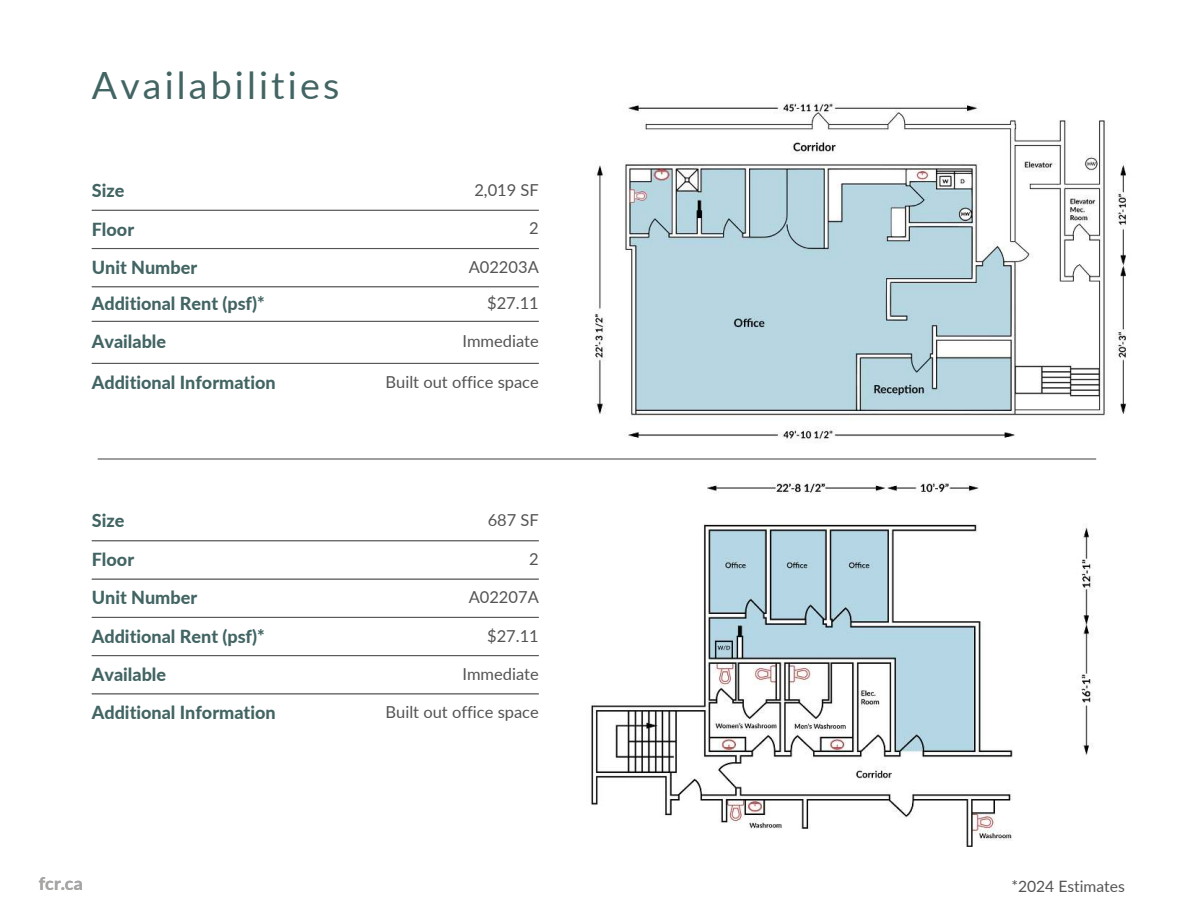
<style>
.page{position:relative;width:1188px;height:918px;background:#fff}
.page>*{position:absolute;margin:0;border:0;box-sizing:border-box;transform-origin:0 0}
.t1{font:37.5px "Lato";letter-spacing:.085em;color:#426564}
.t2{font:800 18px "Lato";color:#426564}
.t3{font:700 18px "Lato";color:#a6a5a3}
.t4{font:16.5px "Lato";color:#545454}
.t5{font:15.6px "Lato";color:#545454}
</style>
<div class="page">
<hr style="left:92px;top:210px;width:447px;height:1px;background:#545454">
<hr style="left:92px;top:248px;width:447px;height:1px;background:#545454">
<hr style="left:92px;top:286px;width:447px;height:1px;background:#545454">
<hr style="left:92px;top:321px;width:447px;height:1px;background:#545454">
<hr style="left:92px;top:363px;width:447px;height:1px;background:#545454">
<hr style="left:92px;top:540px;width:447px;height:1px;background:#545454">
<hr style="left:92px;top:579px;width:447px;height:1px;background:#545454">
<hr style="left:92px;top:617px;width:447px;height:1px;background:#545454">
<hr style="left:92px;top:655px;width:447px;height:1px;background:#545454">
<hr style="left:92px;top:693px;width:447px;height:1px;background:#545454">
<hr style="left:98px;top:458px;width:998px;height:2px;background:#545454">
<img style="left:591px;top:482px;width:503px;height:365px">
<img style="left:594px;top:102px;width:532px;height:338px">
<h1 class="t1" style="left:92px;top:59px;width:249px">Availabilities</h1>
<p class="t2" style="left:92px;top:177px;width:34px">Size</p>
<p class="t4" style="left:474px;top:178px;width:66px">2,019 SF</p>
<p class="t2" style="left:92px;top:216px;width:44px">Floor</p>
<p class="t4" style="left:529px;top:217px;width:11px">2</p>
<p class="t2" style="left:92px;top:254px;width:107px">Unit Number</p>
<p class="t4" style="left:469px;top:255px;width:72px">A02203A</p>
<p class="t2" style="left:92px;top:290px;width:175px">Additional Rent (psf)*</p>
<p class="t4" style="left:487px;top:291px;width:53px">$27.11</p>
<p class="t2" style="left:92px;top:328px;width:76px">Available</p>
<p class="t4" style="left:462px;top:329px;width:78px">Immediate</p>
<p class="t2" style="left:92px;top:369px;width:185px">Additional Information</p>
<p class="t4" style="left:386px;top:370px;width:155px">Built out office space</p>
<p class="t2" style="left:92px;top:507px;width:34px">Size</p>
<p class="t4" style="left:488px;top:508px;width:53px">687 SF</p>
<p class="t2" style="left:92px;top:546px;width:44px">Floor</p>
<p class="t4" style="left:529px;top:547px;width:11px">2</p>
<p class="t2" style="left:92px;top:584px;width:107px">Unit Number</p>
<p class="t4" style="left:469px;top:585px;width:72px">A02207A</p>
<p class="t2" style="left:92px;top:623px;width:175px">Additional Rent (psf)*</p>
<p class="t4" style="left:487px;top:624px;width:53px">$27.11</p>
<p class="t2" style="left:92px;top:661px;width:76px">Available</p>
<p class="t4" style="left:462px;top:662px;width:78px">Immediate</p>
<p class="t2" style="left:92px;top:699px;width:185px">Additional Information</p>
<p class="t4" style="left:386px;top:700px;width:155px">Built out office space</p>
<p class="t3" style="left:39px;top:870px;width:45px">fcr.ca</p>
<p class="t5" style="left:1011px;top:875px;width:115px">*2024 Estimates</p>
</div>
